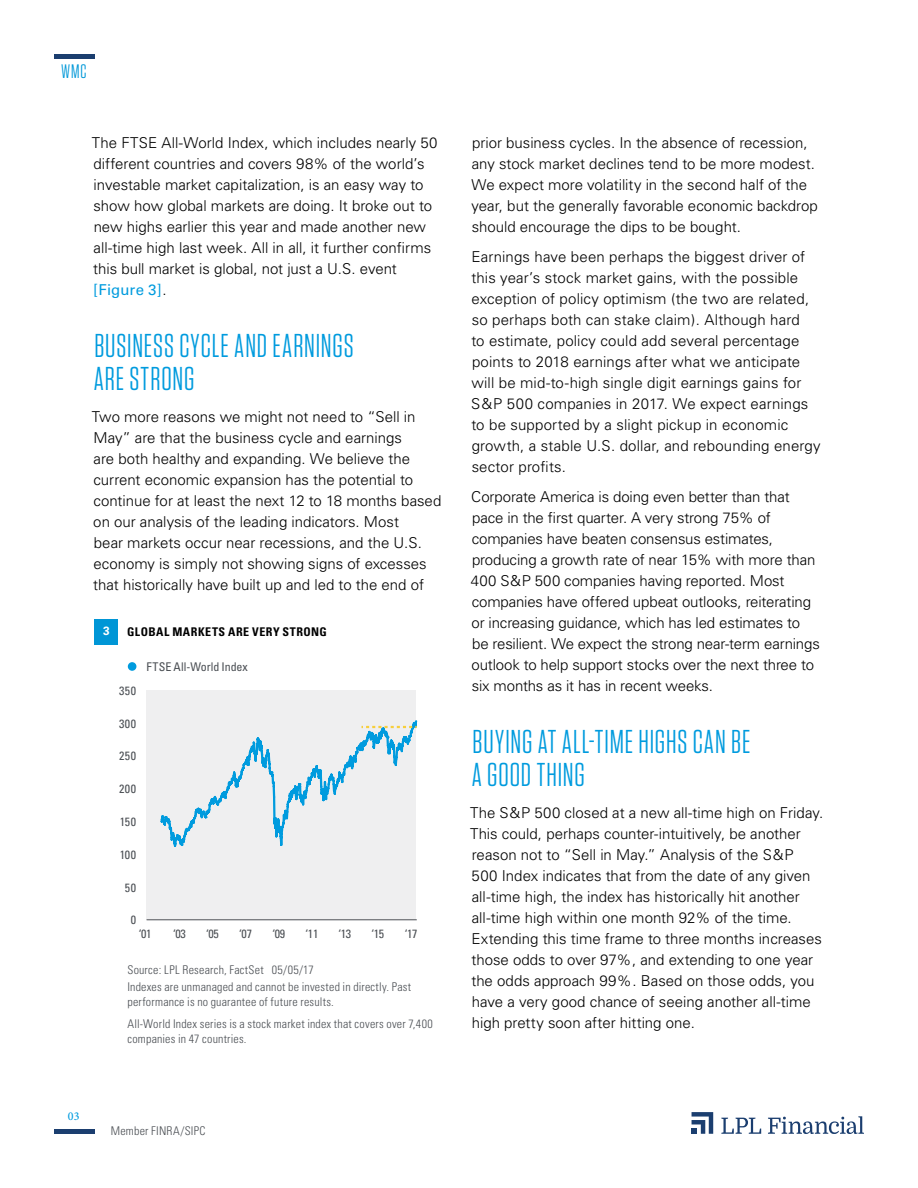
<style>
.page{position:relative;width:918px;height:1188px;background:#fff}
.page>*{position:absolute;margin:0;border:0;box-sizing:border-box;transform-origin:0 0}
.t1{font:33px/33px "Tungsten Narrow";letter-spacing:.025em;color:#009bde}
.t2{font:19.5px "Tungsten Narrow";color:#0098d8}
.t3{font:300 15px/21px "Univers";color:#000}
.t4{font:300 condensed 12px/17.4px "Univers";letter-spacing:.02em;color:#4b4f54}
.t5{font:condensed 12px "Univers";letter-spacing:-.005em;color:#4b4f54}
.t6{font:700 condensed 12px "Univers";letter-spacing:.045em;color:#000}
.t7{font:500 12px "Minion Pro";color:#009bde}
.t8{font:700 12px "Univers";color:#fff}
.s1{font-weight:400;color:#009bde}
</style>
<div class="page">
<hr style="left:54px;top:1130px;width:40px;height:4px;background:#1b3e6f">
<hr style="left:54px;top:54px;width:40px;height:4px;background:#1b3e6f">
<svg style="left:692px;top:1112px;width:21px;height:22px"></svg>
<svg style="left:721px;top:1118px;width:40px;height:16px"></svg>
<svg style="left:768px;top:1116px;width:96px;height:18px"></svg>
<div style="left:94px;top:619px;width:24px;height:25px;background:#0096d6"></div>
<div style="left:146px;top:690px;width:270px;height:230px;background:#efeff0"></div>
<hr style="left:147px;top:919px;width:270px;height:1px;background:#4d4f55">
<svg style="left:160px;top:720px;width:258px;height:127px"></svg>
<div style="left:128px;top:662px;width:8px;height:9px;background:#009bde;border-radius:50%"></div>
<h2 class="t2" style="left:61px;top:62px;width:27px">WMC</h2>
<p class="t3" style="left:92px;top:132px;width:347px">The FTSE All-World Index, which includes nearly 50 different countries and covers 98% of the world’s investable market capitalization, is an easy way to show how global markets are doing. It broke out to new highs earlier this year and made another new all-time high last week. All in all, it further confirms this bull market is global, not just a U.S. event <span class="s1">[Figure 3]</span>.</p>
<h1 class="t1" style="left:94px;top:330px;width:262px">BUSINESS CYCLE AND EARNINGS<br>ARE STRONG</h1>
<p class="t3" style="left:92px;top:406px;width:351px">Two more reasons we might not need to “Sell in May” are that the business cycle and earnings<br>are both healthy and expanding. We believe the current economic expansion has the potential to continue for at least the next 12 to 18 months based on our analysis of the leading indicators. Most<br>bear markets occur near recessions, and the U.S. economy is simply not showing signs of excesses that historically have built up and led to the end of</p>
<p class="t8" style="left:103px;top:624px;width:8px">3</p>
<p class="t6" style="left:127px;top:625px;width:201px">GLOBAL MARKETS ARE VERY STRONG</p>
<p class="t5" style="left:119px;top:683px;width:18px">350</p>
<p class="t5" style="left:119px;top:716px;width:18px">300</p>
<p class="t5" style="left:119px;top:749px;width:18px">250</p>
<p class="t5" style="left:119px;top:781px;width:18px">200</p>
<p class="t5" style="left:120px;top:814px;width:18px">150</p>
<p class="t5" style="left:120px;top:847px;width:18px">100</p>
<p class="t5" style="left:125px;top:880px;width:13px">50</p>
<p class="t5" style="left:131px;top:912px;width:7px">0</p>
<p class="t5" style="left:146px;top:659px;width:103px">FTSE All-World Index</p>
<p class="t5" style="left:139px;top:926px;width:14px">‘01</p>
<p class="t5" style="left:173px;top:926px;width:14px">‘03</p>
<p class="t5" style="left:206px;top:926px;width:14px">‘05</p>
<p class="t5" style="left:239px;top:926px;width:14px">‘07</p>
<p class="t5" style="left:272px;top:926px;width:14px">‘09</p>
<p class="t5" style="left:306px;top:926px;width:14px">‘11</p>
<p class="t5" style="left:339px;top:926px;width:14px">‘13</p>
<p class="t5" style="left:372px;top:926px;width:14px">‘15</p>
<p class="t5" style="left:405px;top:926px;width:14px">‘17</p>
<p class="t7" style="left:68px;top:1108px;width:13px">03</p>
<p class="t4" style="left:127px;top:961px;width:285px">Source: LPL Research, FactSet 05/05/17<br>Indexes are unmanaged and cannot be invested in directly. Past</p>
<p class="t4" style="left:127px;top:991px;width:307px;line-height:21.8px">performance is no guarantee of future results.<br>All-World Index series is a stock market index that covers over 7,400</p>
<p class="t4" style="left:127px;top:1030px;width:121px">companies in 47 countries.</p>
<p class="t4" style="left:111px;top:1122px;width:96px">Member FINRA/SIPC</p>
<p class="t3" style="left:472px;top:132px;width:348px">prior business cycles. In the absence of recession, any stock market declines tend to be more modest.<br>We expect more volatility in the second half of the year, but the generally favorable economic backdrop should encourage the dips to be bought.</p>
<p class="t3" style="left:471px;top:246px;width:351px">Earnings have been perhaps the biggest driver of this year’s stock market gains, with the possible exception of policy optimism (the two are related, so perhaps both can stake claim). Although hard<br>to estimate, policy could add several percentage points to 2018 earnings after what we anticipate will be mid-to-high single digit earnings gains for S&amp;P 500 companies in 2017. We expect earnings to be supported by a slight pickup in economic growth, a stable U.S. dollar, and rebounding energy sector profits.</p>
<p class="t3" style="left:471px;top:486px;width:351px">Corporate America is doing even better than that pace in the first quarter. A very strong 75% of companies have beaten consensus estimates, producing a growth rate of near 15% with more than 400 S&amp;P 500 companies having reported. Most companies have offered upbeat outlooks, reiterating or increasing guidance, which has led estimates to<br>be resilient. We expect the strong near-term earnings outlook to help support stocks over the next three to six months as it has in recent weeks.</p>
<h1 class="t1" style="left:472px;top:726px;width:280px">BUYING AT ALL-TIME HIGHS CAN BE<br>A GOOD THING</h1>
<p class="t3" style="left:470px;top:802px;width:355px">The S&amp;P 500 closed at a new all-time high on Friday.<br>This could, perhaps counter-intuitively, be another reason not to “Sell in May.” Analysis of the S&amp;P<br>500 Index indicates that from the date of any given all-time high, the index has historically hit another all-time high within one month 92% of the time.<br>Extending this time frame to three months increases those odds to over 97%, and extending to one year the odds approach 99%. Based on those odds, you have a very good chance of seeing another all-time high pretty soon after hitting one.</p>
</div>
